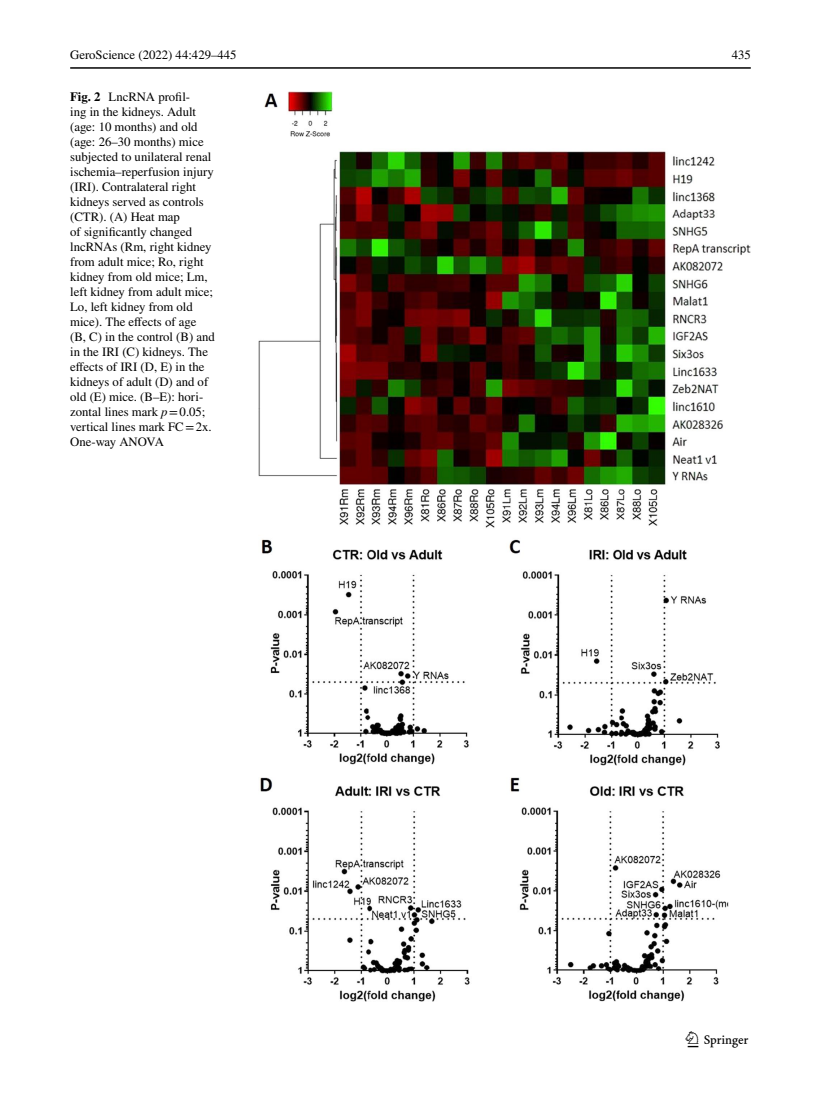
<style>
.page{position:relative;width:821px;height:1106px;background:#fff}
.page>*{position:absolute;margin:0;border:0;box-sizing:border-box;transform-origin:0 0}
.t1{font:22.5px "Springnew Regular 3";color:#000}
.t2{font:12.75px/15px "STIX";color:#000}
.t3{font:12.75px "STIX Regular 4";color:#000}
.s1{font-weight:700}
.s2{font-style:italic}
</style>
<div class="page">
<hr style="left:70px;top:67px;width:680px;height:2px;background:#000">
<img style="left:259px;top:91px;width:491px;height:910px">
<p class="t3" style="left:70px;top:46px;width:168px">GeroScience (2022) 44:429–445</p>
<p class="t2" style="left:731px;top:49px;width:21px">435</p>
<p class="t2" style="left:70px;top:90px;width:146px"><span class="s1">Fig. 2</span> LncRNA profil-<br>ing in the kidneys. Adult (age: 10 months) and old (age: 26–30 months) mice subjected to unilateral renal ischemia–reperfusion injury (IRI). Contralateral right kidneys served as controls (CTR). (A) Heat map<br>of significantly changed lncRNAs (Rm, right kidney from adult mice; Ro, right kidney from old mice; Lm, left kidney from adult mice;<br>Lo, left kidney from old mice). The effects of age (B, C) in the control (B) and in the IRI (C) kidneys. The effects of IRI (D, E) in the kidneys of adult (D) and of old (E) mice. (B–E): hori&shy;zontal lines mark <span class="s2">p</span>=0.05; vertical lines mark FC=2x.<br>One-way ANOVA</p>
<h1 class="t1" style="left:687px;top:1031px;width:62px">1 3</h1>
</div>
